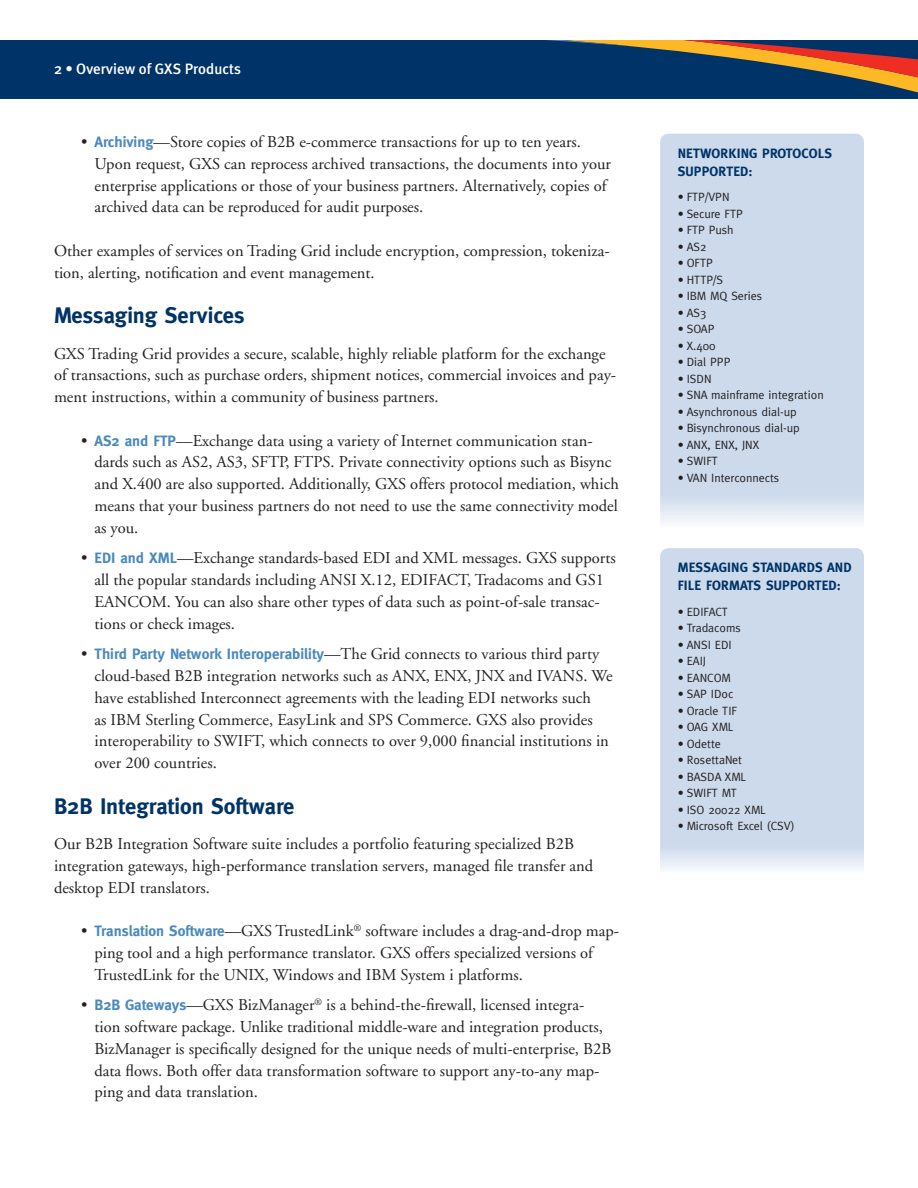
<style>
.page{position:relative;width:918px;height:1188px;background:#fff}
.page>*{position:absolute;margin:0;border:0;box-sizing:border-box;transform-origin:0 0}
.Subhead_Main{font:700 22.5px "Meta";color:#003367}
.Body_Indent{font:16.5px/21.8px "Adobe Garamond";color:#231f20}
.Body{font:16.5px/21.8px "Adobe Garamond";color:#231f20}
.Page_head{font:500 15px "Meta Plus";color:#fff}
.Sidebar_Head{font:700 13.5px/18px "Meta";letter-spacing:.01em;color:#003367}
.Sidebar_text{font:12px "Meta";color:#231f20}
.s1{font-family:"Meta";font-weight:700;font-size:15px;color:#4a89be}
</style>
<div class="page">
<div style="left:660px;top:134px;width:204px;height:388px;background:#ccdaec"></div>
<div style="left:0;top:40px;width:918px;height:59px;background:#003367"></div>
<svg style="left:865px;top:80px;width:53px;height:13px"></svg>
<svg style="left:546px;top:40px;width:372px;height:40px"></svg>
<div style="left:660px;top:548px;width:204px;height:321px;background:#ccdaec"></div>
<p class="Page_head" style="left:54px;top:61px;width:189px">2 • Overview of GXS Products</p>
<p class="Body_Indent" style="left:94px;top:131px;width:518px;text-indent:-13px">• <span class="s1">Archiving</span>—Store copies of B2B e-commerce transactions for up to ten years.<br>Upon request, GXS can reprocess archived transactions, the documents into your enterprise applications or those of your business partners. Alternatively, copies of archived data can be reproduced for audit purposes.</p>
<p class="Body" style="left:54px;top:240px;width:557px">Other examples of services on Trading Grid include encryption, compression, tokeniza&shy;tion, alerting, notification and event management.</p>
<p class="Subhead_Main" style="left:54px;top:302px;width:192px">Messaging Services</p>
<p class="Body" style="left:54px;top:343px;width:564px">GXS Trading Grid provides a secure, scalable, highly reliable platform for the exchange of transactions, such as purchase orders, shipment notices, commercial invoices and pay&shy;ment instructions, within a community of business partners.</p>
<p class="Body_Indent" style="left:94px;top:430px;width:526px;text-indent:-13px">• <span class="s1">AS2 and FTP</span>—Exchange data using a variety of Internet communication stan&shy;dards such as AS2, AS3, SFTP, FTPS. Private connectivity options such as Bisync and X.400 are also supported. Additionally, GXS offers protocol mediation, which means that your business partners do not need to use the same connectivity model as you.</p>
<p class="Body_Indent" style="left:94px;top:548px;width:523px;text-indent:-13px">• <span class="s1">EDI and XML</span>—Exchange standards-based EDI and XML messages. GXS supports all the popular standards including ANSI X.12, EDIFACT, Tradacoms and GS1<br>EANCOM. You can also share other types of data such as point-of-sale transac&shy;tions or check images.</p>
<p class="Body_Indent" style="left:94px;top:644px;width:520px;text-indent:-13px">• <span class="s1">Third Party Network Interoperability</span>—The Grid connects to various third party cloud-based B2B integration networks such as ANX, ENX, JNX and IVANS. We have established Interconnect agreements with the leading EDI networks such<br>as IBM Sterling Commerce, EasyLink and SPS Commerce. GXS also provides interoperability to SWIFT, which connects to over 9,000 financial institutions in over 200 countries.</p>
<p class="Subhead_Main" style="left:54px;top:793px;width:242px">B2B Integration Software</p>
<p class="Body" style="left:54px;top:833px;width:541px">Our B2B Integration Software suite includes a portfolio featuring specialized B2B integration gateways, high-performance translation servers, managed file transfer and desktop EDI translators.</p>
<p class="Body_Indent" style="left:94px;top:920px;width:526px;text-indent:-13px">• <span class="s1">Translation Software</span>—GXS TrustedLink<sup>®</sup> software includes a drag-and-drop map&shy;ping tool and a high performance translator. GXS offers specialized versions of<br>TrustedLink for the UNIX, Windows and IBM System i platforms.</p>
<p class="Body_Indent" style="left:94px;top:995px;width:518px;text-indent:-13px">• <span class="s1">B2B Gateways</span>—GXS BizManager<sup>®</sup> is a behind-the-firewall, licensed integra&shy;tion software package. Unlike traditional middle-ware and integration products, BizManager is specifically designed for the unique needs of multi-enterprise, B2B data flows. Both offer data transformation software to support any-to-any map&shy;ping and data translation.</p>
<p class="Sidebar_Head" style="left:678px;top:144px;width:156px">NETWORKING PROTOCOLS<br>SUPPORTED:</p>
<p class="Sidebar_text" style="left:678px;top:190px;width:53px">• FTP/VPN</p>
<p class="Sidebar_text" style="left:678px;top:207px;width:67px">• Secure FTP</p>
<p class="Sidebar_text" style="left:678px;top:223px;width:57px">• FTP Push</p>
<p class="Sidebar_text" style="left:678px;top:240px;width:30px">• AS2</p>
<p class="Sidebar_text" style="left:678px;top:256px;width:37px">• OFTP</p>
<p class="Sidebar_text" style="left:678px;top:273px;width:47px">• HTTP/S</p>
<p class="Sidebar_text" style="left:678px;top:289px;width:86px">• IBM MQ Series</p>
<p class="Sidebar_text" style="left:678px;top:306px;width:30px">• AS3</p>
<p class="Sidebar_text" style="left:678px;top:322px;width:38px">• SOAP</p>
<p class="Sidebar_text" style="left:678px;top:339px;width:39px">• X.400</p>
<p class="Sidebar_text" style="left:678px;top:355px;width:54px">• Dial PPP</p>
<p class="Sidebar_text" style="left:678px;top:372px;width:35px">• ISDN</p>
<p class="Sidebar_text" style="left:678px;top:388px;width:148px">• SNA mainframe integration</p>
<p class="Sidebar_text" style="left:678px;top:405px;width:121px">• Asynchronous dial-up</p>
<p class="Sidebar_text" style="left:678px;top:421px;width:124px">• Bisynchronous dial-up</p>
<p class="Sidebar_text" style="left:678px;top:438px;width:83px">• ANX, ENX, JNX</p>
<p class="Sidebar_text" style="left:678px;top:454px;width:42px">• SWIFT</p>
<p class="Sidebar_text" style="left:678px;top:471px;width:103px">• VAN Interconnects</p>
<p class="Sidebar_Head" style="left:678px;top:559px;width:175px">MESSAGING STANDARDS AND<br>FILE FORMATS SUPPORTED:</p>
<p class="Sidebar_text" style="left:678px;top:605px;width:52px">• EDIFACT</p>
<p class="Sidebar_text" style="left:678px;top:621px;width:65px">• Tradacoms</p>
<p class="Sidebar_text" style="left:678px;top:638px;width:56px">• ANSI EDI</p>
<p class="Sidebar_text" style="left:678px;top:654px;width:30px">• EAIJ</p>
<p class="Sidebar_text" style="left:678px;top:671px;width:55px">• EANCOM</p>
<p class="Sidebar_text" style="left:678px;top:687px;width:57px">• SAP IDoc</p>
<p class="Sidebar_text" style="left:678px;top:704px;width:61px">• Oracle TIF</p>
<p class="Sidebar_text" style="left:678px;top:720px;width:57px">• OAG XML</p>
<p class="Sidebar_text" style="left:678px;top:737px;width:45px">• Odette</p>
<p class="Sidebar_text" style="left:678px;top:753px;width:66px">• RosettaNet</p>
<p class="Sidebar_text" style="left:678px;top:770px;width:70px">• BASDA XML</p>
<p class="Sidebar_text" style="left:678px;top:786px;width:61px">• SWIFT MT</p>
<p class="Sidebar_text" style="left:678px;top:803px;width:90px">• ISO 20022 XML</p>
<p class="Sidebar_text" style="left:678px;top:819px;width:119px">• Microsoft Excel (CSV)</p>
</div>
